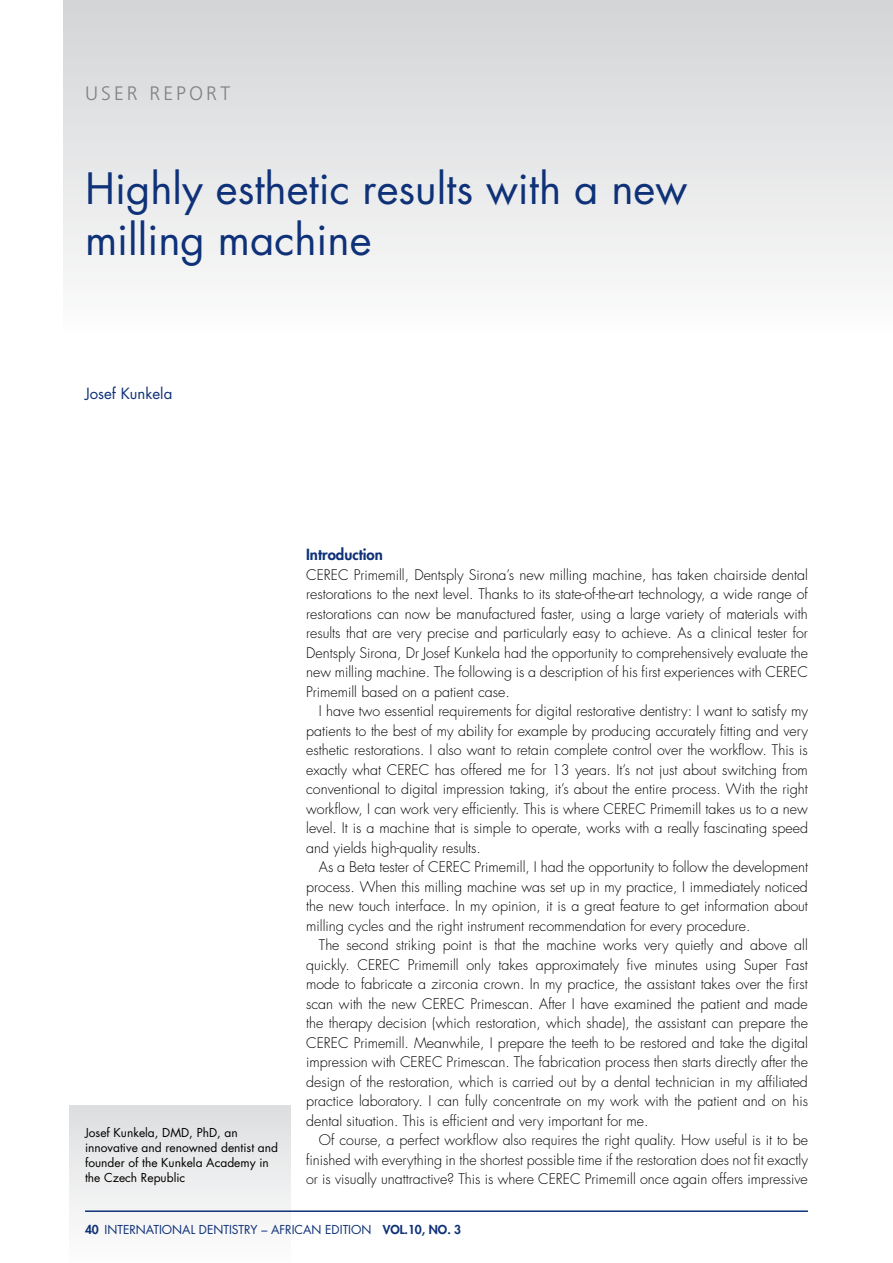
<style>
.page{position:relative;width:893px;height:1263px;background:#fff}
.page>*{position:absolute;margin:0;border:0;box-sizing:border-box;transform-origin:0 0}
.t1{font:42px/51px "Futura";color:#0e3178}
.t2{font:300 19.5px "Frutiger";letter-spacing:.16em;color:#808285}
.t3{font:800 15px "Futura";color:#0e3178}
.t4{font:15px "Futura";color:#0e3178}
.t5{font:300 14.25px/19.5px "Futura";color:#000;text-align:justify}
.t6{font:12px/15px "Futura";color:#000}
.t7{font:12px "Futura";color:#0e3178}
.s1{font-weight:800}
</style>
<div class="page">
<div style="left:70px;top:1105px;width:221px;height:158px;background:linear-gradient(to bottom,#dddedf,#fefdfe)"></div>
<div style="left:64px;top:0;width:829px;height:337px;background:linear-gradient(to bottom,#d3d4d6,#fcfcfd)"></div>
<hr style="left:85px;top:1210px;width:723px;height:2px;background:#0e3178">
<h2 class="t2" style="left:85px;top:83px;width:147px">USER REPORT</h2>
<h1 class="t1" style="left:85px;top:163px;width:604px">Highly esthetic results with a new milling machine</h1>
<p class="t4" style="left:85px;top:383px;width:89px">Josef Kunkela</p>
<p class="t6" style="left:85px;top:1125px;width:195px">Josef Kunkela, DMD, PhD, an innovative and renowned dentist and founder of the Kunkela Academy in the Czech Republic</p>
<p class="t3" style="left:306px;top:545px;width:78px">Introduction</p>
<p class="t5" style="left:306px;top:565px;width:503px">CEREC Primemill, Dentsply Sirona’s new milling machine, has taken chairside dental restorations to the next level. Thanks to its state-of-the-art technology, a wide range of restorations can now be manufactured faster, using a large variety of materials with results that are very precise and particularly easy to achieve. As a clinical tester for Dentsply Sirona, Dr Josef Kunkela had the opportunity to comprehensively evaluate the new milling machine. The following is a description of his first experiences with CEREC Primemill based on a patient case.</p>
<p class="t5" style="left:306px;top:701px;width:503px;text-indent:13px">I have two essential requirements for digital restorative dentistry: I want to satisfy my patients to the best of my ability for example by producing accurately fitting and very esthetic restorations. I also want to retain complete control over the workflow. This is exactly what CEREC has offered me for 13 years. It’s not just about switching from conventional to digital impression taking, it’s about the entire process. With the right workflow, I can work very efficiently. This is where CEREC Primemill takes us to a new level. It is a machine that is simple to operate, works with a really fascinating speed and yields high-quality results.</p>
<p class="t5" style="left:306px;top:857px;width:503px;text-indent:13px">As a Beta tester of CEREC Primemill, I had the opportunity to follow the development process. When this milling machine was set up in my practice, I immediately noticed the new touch interface. In my opinion, it is a great feature to get information about milling cycles and the right instrument recommendation for every procedure.</p>
<p class="t5" style="left:306px;top:935px;width:503px;text-indent:13px">The second striking point is that the machine works very quietly and above all quickly. CEREC Primemill only takes approximately five minutes using Super Fast mode to fabricate a zirconia crown. In my practice, the assistant takes over the first scan with the new CEREC Primescan. After I have examined the patient and made the therapy decision (which restoration, which shade), the assistant can prepare the CEREC Primemill. Meanwhile, I prepare the teeth to be restored and take the digital impression with CEREC Primescan. The fabrication process then starts directly after the design of the restoration, which is carried out by a dental technician in my affiliated practice laboratory. I can fully concentrate on my work with the patient and on his dental situation. This is efficient and very important for me.</p>
<p class="t5" style="left:306px;top:1130px;width:503px;text-indent:13px">Of course, a perfect workflow also requires the right quality. How useful is it to be finished with everything in the shortest possible time if the restoration does not fit exactly or is visually unattractive? This is where CEREC Primemill once again offers impressive</p>
<p class="t7" style="left:85px;top:1222px;width:378px"><span class="s1">40</span> INTERNATIONAL DENTISTRY – AFRICAN EDITION <span class="s1">VOL.10, NO. 3</span></p>
</div>
